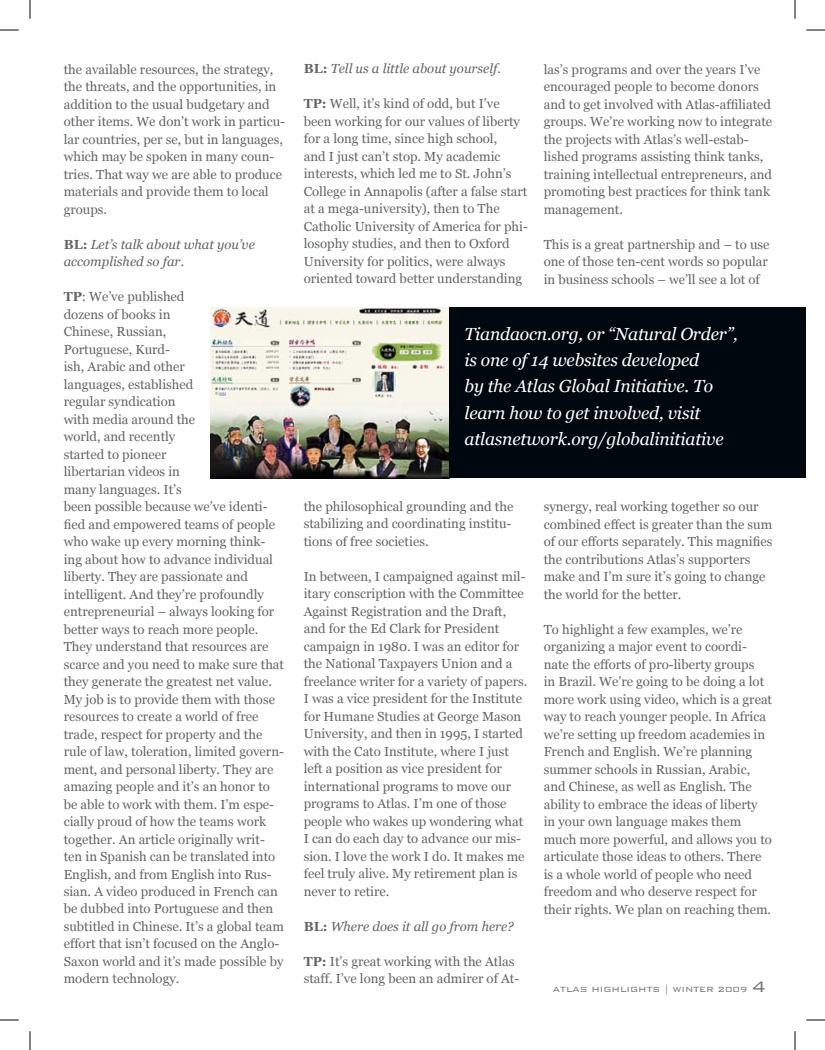
<style>
.page{position:relative;width:825px;height:1050px;background:#fff}
.page>*{position:absolute;margin:0;border:0;box-sizing:border-box;transform-origin:0 0}
.t1{font:italic 17.5px/26.2px "Georgia";letter-spacing:-.01em;color:#fff}
.t2{font:13.12px/17.5px "Georgia";color:#636466}
.t3{font:italic 13.12px/17.5px "Georgia";color:#636466}
.t4{font:300 10px "Bank Gothic";color:#6d6e70}
.s1{font-weight:700;font-style:normal}
.s2{font-weight:700}
.s3{font-size:20px}
</style>
<div class="page">
<img style="left:211px;top:307px;width:238px;height:171px">
<div style="left:449px;top:307px;width:357px;height:171px;background:#00080f"></div>
<svg style="left:0;top:29px;width:19px;height:2px"></svg>
<svg style="left:806px;top:29px;width:19px;height:2px"></svg>
<svg style="left:0;top:1019px;width:19px;height:2px"></svg>
<svg style="left:806px;top:1019px;width:19px;height:2px"></svg>
<svg style="left:29px;top:0;width:2px;height:19px"></svg>
<svg style="left:29px;top:1031px;width:2px;height:19px"></svg>
<svg style="left:794px;top:0;width:2px;height:19px"></svg>
<svg style="left:794px;top:1031px;width:2px;height:19px"></svg>
<p class="t2" style="left:64px;top:60px;width:223px">the available resources, the strategy, the threats, and the opportunities, in addition to the usual budgetary and other items. We don’t work in particu&shy;lar countries, per se, but in languages, which may be spoken in many coun&shy;tries. That way we are able to produce materials and provide them to local groups.</p>
<p class="t3" style="left:64px;top:235px;width:193px"><span class="s1">BL:</span> Let’s talk about what you’ve accomplished so far.</p>
<p class="t2" style="left:64px;top:288px;width:222px"><span class="s2">TP</span>: We’ve published<br>dozens of books in<br>Chinese, Russian,<br>Portuguese, Kurd-<br>ish, Arabic and other<br>languages, established<br>regular syndication<br>with media around the<br>world, and recently<br>started to pioneer<br>libertarian videos in<br>many languages. It’s<br>been possible because we’ve identi&shy;fied and empowered teams of people who wake up every morning think&shy;ing about how to advance individual liberty. They are passionate and intelligent. And they’re profoundly entrepreneurial – always looking for better ways to reach more people.<br>They understand that resources are scarce and you need to make sure that they generate the greatest net value.<br>My job is to provide them with those resources to create a world of free trade, respect for property and the rule of law, toleration, limited govern&shy;ment, and personal liberty. They are amazing people and it’s an honor to be able to work with them. I’m espe&shy;cially proud of how the teams work together. An article originally writ&shy;ten in Spanish can be translated into<br>English, and from English into Rus&shy;sian. A video produced in French can be dubbed into Portuguese and then subtitled in Chinese. It’s a global team effort that isn’t focused on the Anglo-<br>Saxon world and it’s made possible by modern technology.</p>
<p class="t3" style="left:304px;top:60px;width:199px"><span class="s1">BL:</span> Tell us a little about yourself.</p>
<p class="t2" style="left:304px;top:95px;width:226px"><span class="s2">TP:</span> Well, it’s kind of odd, but I’ve been working for our values of liberty for a long time, since high school,<br>and I just can’t stop. My academic interests, which led me to St. John’s College in Annapolis (after a false start at a mega-university), then to The Catholic University of America for phi&shy;losophy studies, and then to Oxford University for politics, were always oriented toward better understanding</p>
<p class="t2" style="left:544px;top:60px;width:230px">las’s programs and over the years I’ve encouraged people to become donors and to get involved with Atlas-affiliated groups. We’re working now to integrate the projects with Atlas’s well-estab&shy;lished programs assisting think tanks, training intellectual entrepreneurs, and promoting best practices for think tank management.</p>
<p class="t2" style="left:544px;top:235px;width:227px">This is a great partnership and – to use one of those ten-cent words so popular in business schools – we’ll see a lot of</p>
<h1 class="t1" style="left:465px;top:321px;width:275px">Tiandaocn.org, or “Natural Order”, is one of 14 websites developed<br>by the Atlas Global Initiative. To learn how to get involved, visit atlasnetwork.org/globalinitiative</h1>
<p class="t2" style="left:304px;top:498px;width:211px">the philosophical grounding and the stabilizing and coordinating institu&shy;tions of free societies.</p>
<p class="t2" style="left:304px;top:568px;width:225px">In between, I campaigned against mil&shy;itary conscription with the Committee Against Registration and the Draft, and for the Ed Clark for President campaign in 1980. I was an editor for the National Taxpayers Union and a freelance writer for a variety of papers.<br>I was a vice president for the Institute for Humane Studies at George Mason University, and then in 1995, I started with the Cato Institute, where I just left a position as vice president for international programs to move our programs to Atlas. I’m one of those people who wakes up wondering what I can do each day to advance our mis&shy;sion. I love the work I do. It makes me feel truly alive. My retirement plan is never to retire.</p>
<p class="t3" style="left:304px;top:918px;width:212px"><span class="s1">BL:</span> Where does it all go from here?</p>
<p class="t2" style="left:304px;top:953px;width:217px"><span class="s2">TP:</span> It’s great working with the Atlas staff. I’ve long been an admirer of At-</p>
<p class="t2" style="left:544px;top:498px;width:230px">synergy, real working together so our combined effect is greater than the sum of our efforts separately. This magnifies the contributions Atlas’s supporters make and I’m sure it’s going to change the world for the better.</p>
<p class="t2" style="left:544px;top:620px;width:230px">To highlight a few examples, we’re organizing a major event to coordi&shy;nate the efforts of pro-liberty groups<br>in Brazil. We’re going to be doing a lot more work using video, which is a great way to reach younger people. In Africa we’re setting up freedom academies in French and English. We’re planning summer schools in Russian, Arabic, and Chinese, as well as English. The ability to embrace the ideas of liberty in your own language makes them much more powerful, and allows you to articulate those ideas to others. There is a whole world of people who need freedom and who deserve respect for their rights. We plan on reaching them.</p>
<p class="t4" style="left:553px;top:984px;width:215px">ATLAS HIGHLIGHTS | WINTER 2009 <span class="s3">4</span></p>
</div>
